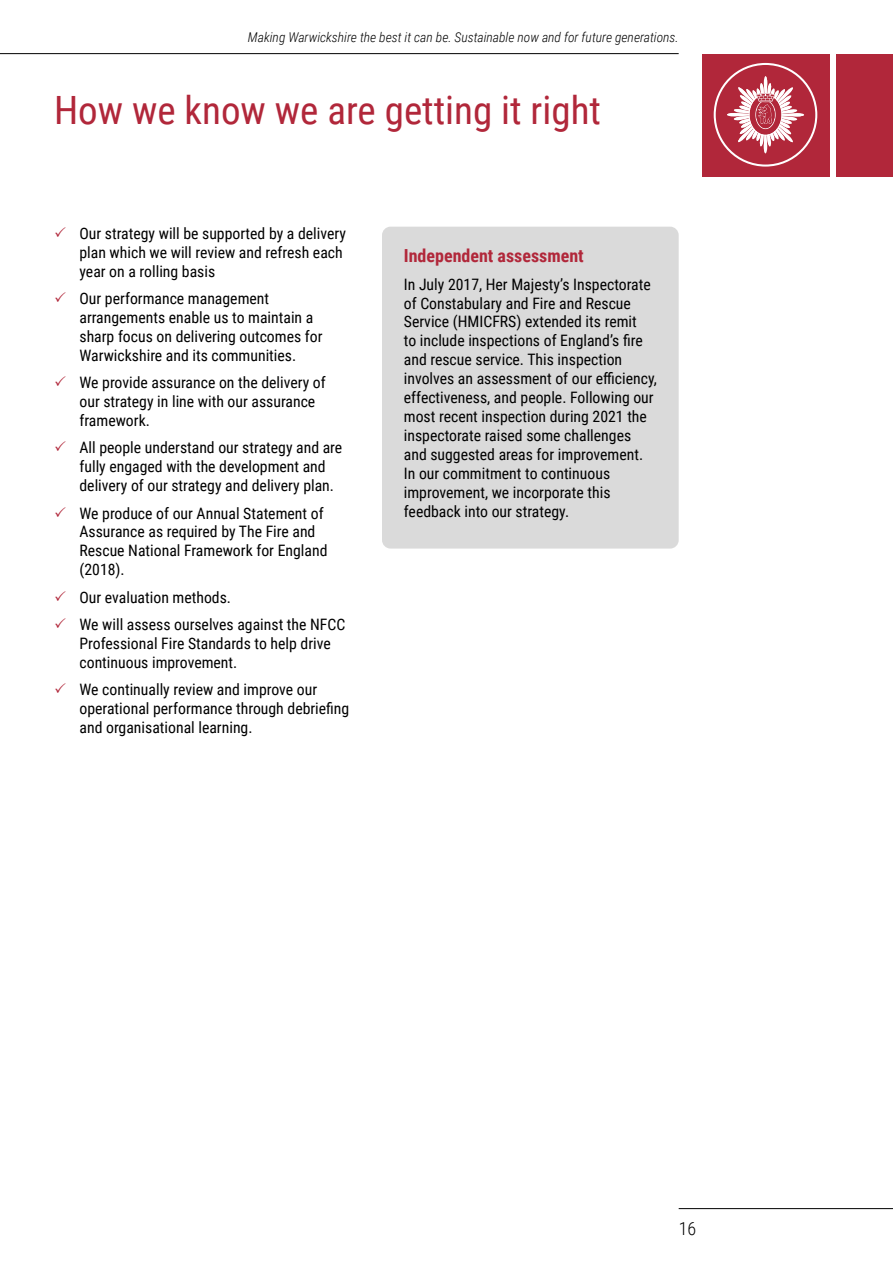
<style>
.page{position:relative;width:893px;height:1263px;background:#fff}
.page>*{position:absolute;margin:0;border:0;box-sizing:border-box;transform-origin:0 0}
.t1{font:39px "Roboto Condensed";color:#b1273a}
.t2{font:700 18px "Roboto Condensed";color:#b1273a}
.t3{font:300 18px "Roboto Condensed";color:#000}
.t4{font:15.75px/18.9px "Roboto Condensed";color:#000}
.t5{font:italic 300 13.5px "Roboto Condensed";color:#000}
</style>
<div class="page">
<div style="left:837px;top:54px;width:56px;height:122px;background:#b1273a"></div>
<div style="left:703px;top:54px;width:127px;height:122px;background:#b1273a"></div>
<svg style="left:709px;top:59px;width:113px;height:112px"></svg>
<div style="left:714px;top:63px;width:103px;height:104px;border:2px solid #fff;border-radius:50%"></div>
<svg style="left:727px;top:76px;width:77px;height:77px"></svg>
<hr style="left:679px;top:1208px;width:214px;height:1px;background:#000">
<hr style="left:0;top:53px;width:679px;height:1px;background:#000">
<div style="left:382px;top:227px;width:297px;height:322px;background:#dadada;border-radius:9px"></div>
<p class="t5" style="left:248px;top:28px;width:432px">Making Warwickshire the best it can be. Sustainable now and for future generations.</p>
<h1 class="t1" style="left:54px;top:83px;width:548px">How we know we are getting it right</h1>
<p class="t4" style="left:79px;top:223px;width:268px">Our strategy will be supported by a delivery plan which we will review and refresh each year on a rolling basis</p>
<p class="t4" style="left:79px;top:288px;width:245px">Our performance management arrangements enable us to maintain a sharp focus on delivering outcomes for Warwickshire and its communities.</p>
<p class="t4" style="left:79px;top:372px;width:248px">We provide assurance on the delivery of our strategy in line with our assurance framework.</p>
<p class="t4" style="left:79px;top:438px;width:264px">All people understand our strategy and are fully engaged with the development and delivery of our strategy and delivery plan.</p>
<p class="t4" style="left:79px;top:503px;width:249px">We produce of our Annual Statement of<br>Assurance as required by The Fire and<br>Rescue National Framework for England (2018).</p>
<p class="t4" style="left:79px;top:583px;width:267px;line-height:27.5px">Our evaluation methods.<br>We will assess ourselves against the NFCC</p>
<p class="t4" style="left:79px;top:633px;width:253px">Professional Fire Standards to help drive continuous improvement.</p>
<p class="t4" style="left:79px;top:680px;width:271px">We continually review and improve our operational performance through debriefing and organisational learning.</p>
<p class="t2" style="left:404px;top:243px;width:181px">Independent assessment</p>
<p class="t4" style="left:404px;top:274px;width:254px">In July 2017, Her Majesty’s Inspectorate of Constabulary and Fire and Rescue Service (HMICFRS) extended its remit<br>to include inspections of England’s fire and rescue service. This inspection involves an assessment of our efficiency, effectiveness, and people. Following our most recent inspection during 2021 the inspectorate raised some challenges and suggested areas for improvement.<br>In our commitment to continuous improvement, we incorporate this feedback into our strategy.</p>
<p class="t3" style="left:679px;top:1216px;width:19px">16</p>
</div>
